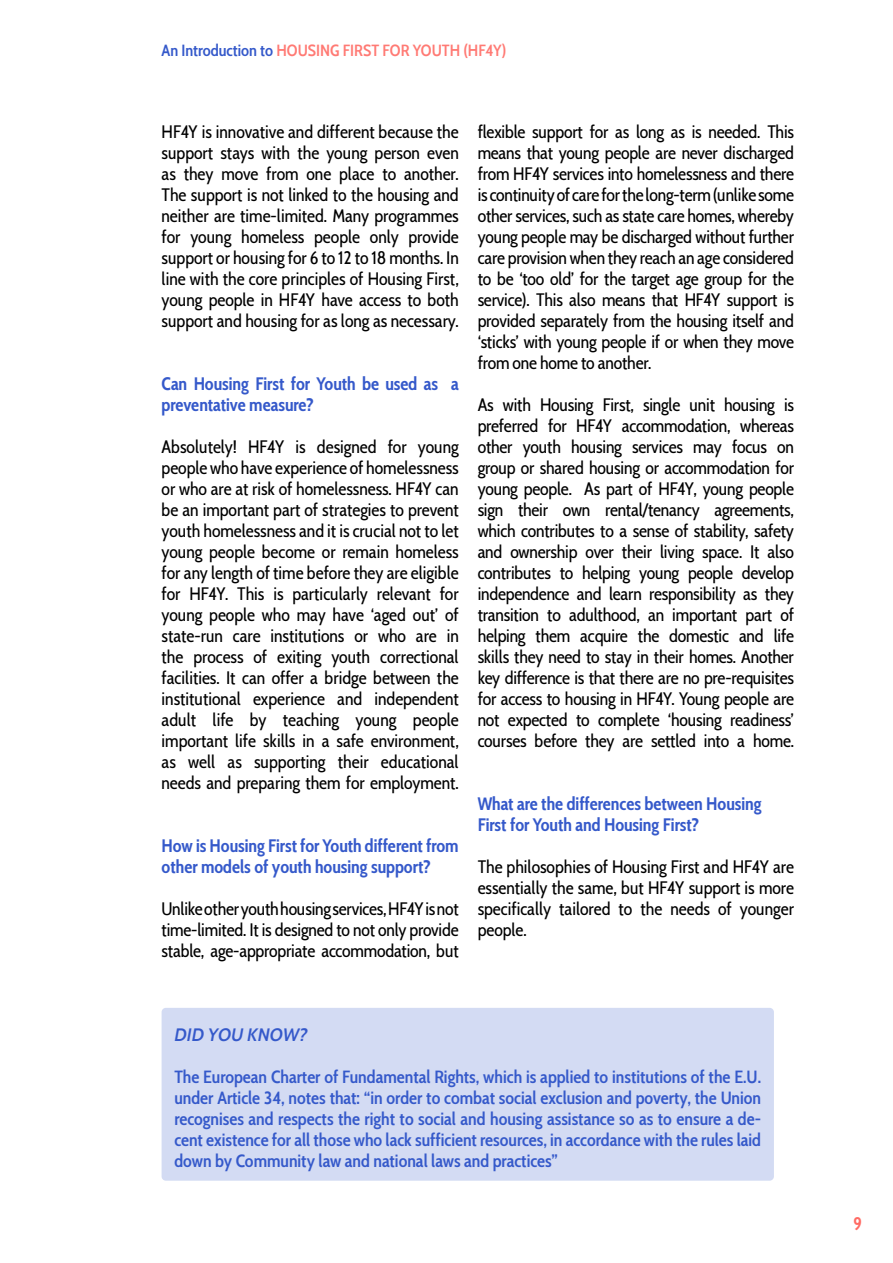
<style>
.page{position:relative;width:893px;height:1263px;background:#fff}
.page>*{position:absolute;margin:0;border:0;box-sizing:border-box;transform-origin:0 0}
.body{font:18px/21px "Cabin Condensed";letter-spacing:-.01em;color:#000;text-align:justify}
.body-2{font:600 18px/21px "Cabin Condensed";color:#3559ca;text-align:justify}
.body-3{font:700 18px/21px "Cabin Condensed";color:#3559ca}
.body-4{font:italic 18px "Cabin";color:#3559ca}
.t1{font:700 18px "Cabin Condensed";color:#ff6b64}
.t2{font:600 16.5px "Cabin Condensed";color:#ff7a74}
.s1{color:#3559ca}
</style>
<div class="page">
<div style="left:162px;top:1008px;width:612px;height:173px;background:#d3dbf3;border-radius:4px"></div>
<p class="t2" style="left:162px;top:38px;width:346px"><span class="s1">An Introduction to</span> HOUSING FIRST FOR YOUTH (HF4Y)</p>
<p class="body" style="left:162px;top:120px;width:299px">HF4Y is innovative and different because the support stays with the young person even as they move from one place to another.<br>The support is not linked to the housing and neither are time-limited. Many programmes for young homeless people only provide support or housing for 6 to 12 to 18 months. In line with the core principles of Housing First, young people in HF4Y have access to both support and housing for as long as necessary.</p>
<p class="body-3" style="left:162px;top:372px;width:299px">Can Housing First for Youth be used as a preventative measure?</p>
<p class="body" style="left:162px;top:435px;width:299px">Absolutely! HF4Y is designed for young people who have experience of homelessness or who are at risk of homelessness. HF4Y can be an important part of strategies to prevent youth homelessness and it is crucial not to let young people become or remain homeless for any length of time before they are eligible for HF4Y. This is particularly relevant for young people who may have ‘aged out’ of state-run care institutions or who are in the process of exiting youth correctional facilities. It can offer a bridge between the institutional experience and independent adult life by teaching young people important life skills in a safe environment, as well as supporting their educational needs and preparing them for employment.</p>
<p class="body-3" style="left:162px;top:834px;width:299px">How is Housing First for Youth different from other models of youth housing support?</p>
<p class="body" style="left:162px;top:897px;width:299px">Unlike other youth housing services, HF4Y is not time-limited. It is designed to not only provide stable, age-appropriate accommodation, but</p>
<p class="body" style="left:478px;top:120px;width:318px">flexible support for as long as is needed. This means that young people are never discharged from HF4Y services into homelessness and there is continuity of care for the long-term (unlike some other services, such as state care homes, whereby young people may be discharged without further care provision when they reach an age considered to be ‘too old’ for the target age group for the service). This also means that HF4Y support is provided separately from the housing itself and ‘sticks’ with young people if or when they move from one home to another.</p>
<p class="body" style="left:478px;top:393px;width:318px">As with Housing First, single unit housing is preferred for HF4Y accommodation, whereas other youth housing services may focus on group or shared housing or accommodation for young people. As part of HF4Y, young people sign their own rental/tenancy agreements, which contributes to a sense of stability, safety and ownership over their living space. It also contributes to helping young people develop independence and learn responsibility as they transition to adulthood, an important part of helping them acquire the domestic and life skills they need to stay in their homes. Another key difference is that there are no pre-requisites for access to housing in HF4Y. Young people are not expected to complete ‘housing readiness’ courses before they are settled into a home.</p>
<p class="body-3" style="left:478px;top:792px;width:285px">What are the differences between Housing<br>First for Youth and Housing First?</p>
<p class="body" style="left:478px;top:855px;width:318px">The philosophies of Housing First and HF4Y are essentially the same, but HF4Y support is more specifically tailored to the needs of younger people.</p>
<p class="body-4" style="left:174px;top:1020px;width:135px">DID YOU KNOW?</p>
<p class="body-2" style="left:174px;top:1065px;width:588px">The European Charter of Fundamental Rights, which is applied to institutions of the E.U. under Article 34, notes that: “in order to combat social exclusion and poverty, the Union recognises and respects the right to social and housing assistance so as to ensure a de&shy;cent existence for all those who lack sufficient resources, in accordance with the rules laid down by Community law and national laws and practices”</p>
<p class="t1" style="left:853px;top:1210px;width:10px">9</p>
</div>
